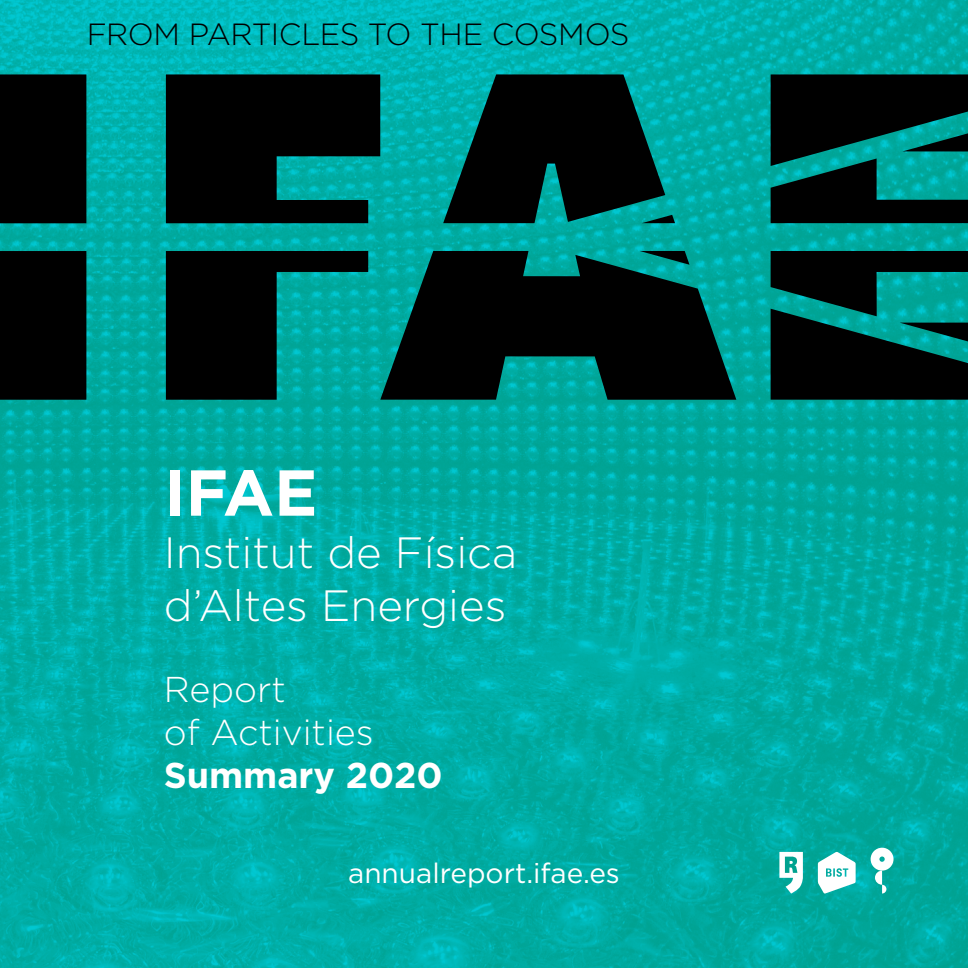
<style>
.page{position:relative;width:968px;height:968px;background:#fff}
.page>*{position:absolute;margin:0;border:0;box-sizing:border-box;transform-origin:0 0}
.t1{font:700 64.75px "Gotham";color:#fff}
.t2{font:300 43.75px/52.5px "Gotham";color:#fff}
.t3{font:300 35.88px/43.1px "Gotham";color:#fff}
.t4{font:700 35.88px "Gotham";color:#fff}
.t5{font:300 30.62px "Gotham";letter-spacing:-.02em;color:#000}
.t6{font:28px "Gotham";color:#fff}
</style>
<div class="page">
<img style="left:0;top:0;width:967px;height:967px">
<svg style="left:0;top:74px;width:967px;height:325px;background:#004d4a"></svg>
<svg style="left:779px;top:851px;width:23px;height:42px"></svg>
<svg style="left:817px;top:851px;width:38px;height:42px"></svg>
<svg style="left:870px;top:847px;width:23px;height:46px"></svg>
<p class="t5" style="left:87px;top:18px;width:544px">FROM PARTICLES TO THE COSMOS</p>
<h1 class="t1" style="left:164px;top:455px;width:155px">IFAE</h1>
<p class="t2" style="left:164px;top:526px;width:355px">Institut de Física d’Altes Energies</p>
<p class="t3" style="left:164px;top:667px;width:211px">Report<br>of Activities</p>
<p class="t4" style="left:164px;top:754px;width:280px">Summary 2020</p>
<p class="t6" style="left:348px;top:857px;width:273px">annualreport.ifae.es</p>
</div>
